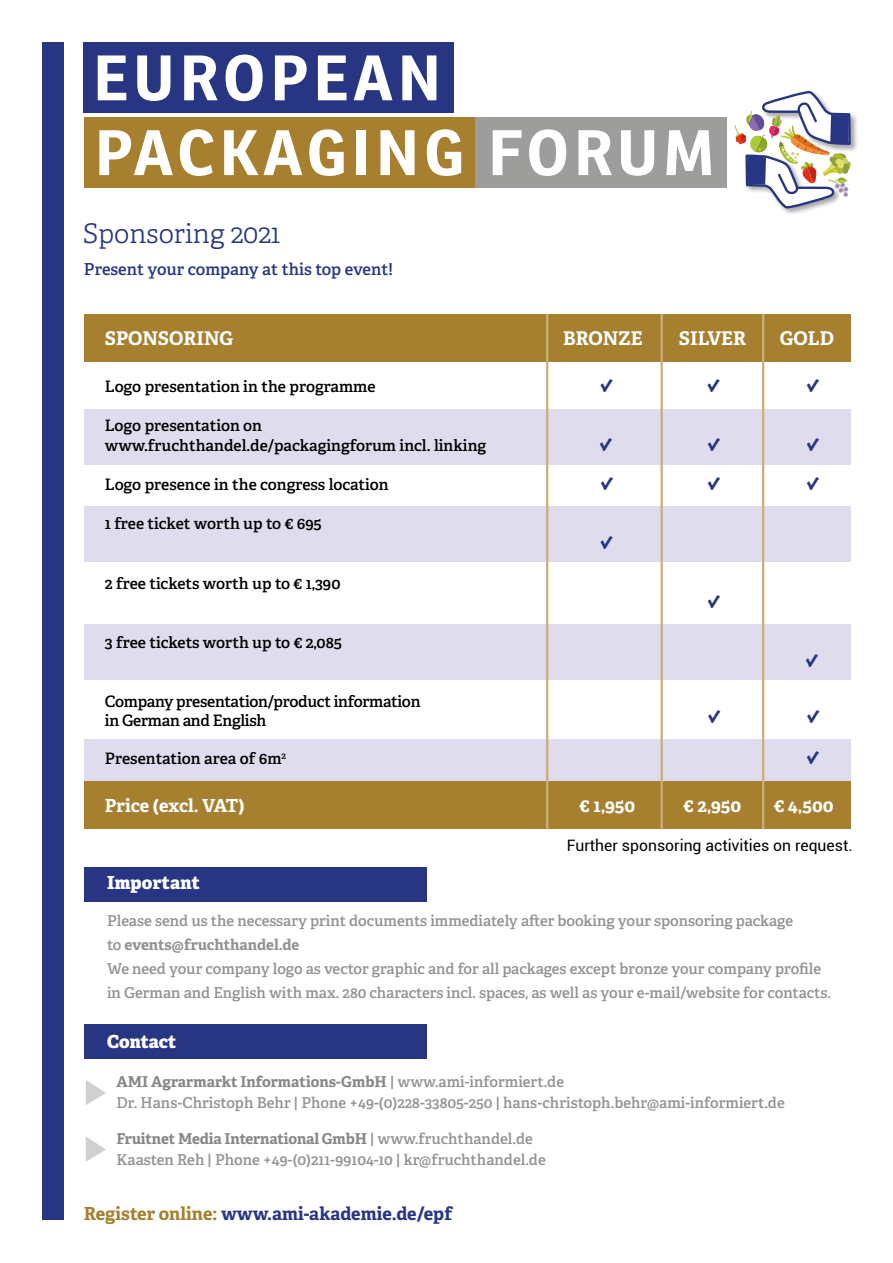
<style>
.page{position:relative;width:893px;height:1263px;background:#fff}
.page>*{position:absolute;margin:0;border:0;box-sizing:border-box;transform-origin:0 0}
.t1{font:700 62.4px/79.5px "Ronnia";letter-spacing:.08em;color:#fff}
.t2{font:100 27px "Marker Felt";color:#283583}
.t3{font:300 27px "Adelle";color:#283583}
.t4{font:700 18.9px "Adelle";color:#fff}
.t5{font:700 18px "Adelle";color:#283583}
.t6{font:700 18px "Adelle";letter-spacing:-.005em;color:#fff}
.t7{font:800 18px "Adelle";letter-spacing:.005em;color:#fff}
.t8{font:600 16.5px "Adelle";letter-spacing:-.005em;color:#283583}
.t9{font:600 15.75px/19.6px "Adelle";letter-spacing:-.005em;color:#000}
.t10{font:15.75px "Roboto";color:#000}
.t11{font:600 15px/24px "Adelle";letter-spacing:-.005em;color:#929292}
.s1{font-weight:700}
.s2{font-weight:700;color:#878787}
.s3{color:#a6802f}
</style>
<div class="page">
<div style="left:43px;top:43px;width:21px;height:1177px;background:#283583"></div>
<div style="left:84px;top:1025px;width:342px;height:34px;background:#283583"></div>
<div style="left:84px;top:867px;width:342px;height:34px;background:#283583"></div>
<div style="left:84px;top:314px;width:766px;height:48px;background:#a6802f"></div>
<div style="left:84px;top:409px;width:766px;height:55px;background:#dedced"></div>
<div style="left:84px;top:739px;width:766px;height:42px;background:#dedced"></div>
<div style="left:84px;top:624px;width:766px;height:56px;background:#dedced"></div>
<div style="left:84px;top:507px;width:766px;height:55px;background:#dedced"></div>
<div style="left:84px;top:781px;width:766px;height:48px;background:#a6802f"></div>
<hr style="left:546px;top:314px;width:2px;height:515px;background:#cbaf7c">
<hr style="left:660px;top:314px;width:3px;height:515px;background:#cbaf7c">
<hr style="left:762px;top:314px;width:2px;height:515px;background:#cbaf7c">
<div style="left:84px;top:118px;width:391px;height:70px;background:#a6802f"></div>
<div style="left:475px;top:118px;width:251px;height:70px;background:#9d9d9c"></div>
<div style="left:84px;top:43px;width:370px;height:70px;background:#283583"></div>
<div style="left:761px;top:90px;width:97px;height:63px;background:#000;opacity:.35"></div>
<svg style="left:734px;top:90px;width:118px;height:385px"></svg>
<svg style="left:86px;top:1080px;width:20px;height:25px"></svg>
<svg style="left:86px;top:1137px;width:20px;height:25px"></svg>
<h1 class="t1" style="left:93px;top:38px;width:621px">EUROPEAN<br>PACKAGING FORUM</h1>
<h2 class="t3" style="left:83px;top:217px;width:199px">Sponsoring 2021</h2>
<p class="t8" style="left:84px;top:258px;width:310px">Present your company at this top event!</p>
<p class="t4" style="left:105px;top:326px;width:130px">SPONSORING</p>
<p class="t4" style="left:563px;top:326px;width:81px">BRONZE</p>
<p class="t4" style="left:679px;top:326px;width:69px">SILVER</p>
<p class="t4" style="left:780px;top:326px;width:55px">GOLD</p>
<p class="t9" style="left:105px;top:376px;width:272px">Logo presentation in the programme</p>
<h2 class="t2" style="left:600px;top:360px;width:14px">√</h2>
<h2 class="t2" style="left:707px;top:360px;width:14px">√</h2>
<h2 class="t2" style="left:806px;top:360px;width:14px">√</h2>
<p class="t9" style="left:105px;top:416px;width:383px">Logo presentation on www.fruchthandel.de/packagingforum incl. linking</p>
<h2 class="t2" style="left:599px;top:419px;width:14px">√</h2>
<h2 class="t2" style="left:707px;top:419px;width:14px">√</h2>
<h2 class="t2" style="left:806px;top:419px;width:14px">√</h2>
<p class="t9" style="left:105px;top:475px;width:285px">Logo presence in the congress location</p>
<h2 class="t2" style="left:600px;top:458px;width:14px">√</h2>
<h2 class="t2" style="left:707px;top:458px;width:14px">√</h2>
<h2 class="t2" style="left:806px;top:458px;width:14px">√</h2>
<p class="t9" style="left:105px;top:514px;width:218px">1 free ticket worth up to € 695</p>
<h2 class="t2" style="left:600px;top:517px;width:14px">√</h2>
<p class="t9" style="left:105px;top:573px;width:237px">2 free tickets worth up to € 1,390</p>
<h2 class="t2" style="left:707px;top:577px;width:14px">√</h2>
<p class="t9" style="left:105px;top:632px;width:239px">3 free tickets worth up to € 2,085</p>
<p class="t9" style="left:105px;top:691px;width:317px">Company presentation/product information in German and English</p>
<h2 class="t2" style="left:805px;top:635px;width:14px">√</h2>
<h2 class="t2" style="left:708px;top:692px;width:14px">√</h2>
<h2 class="t2" style="left:807px;top:692px;width:14px">√</h2>
<p class="t9" style="left:105px;top:749px;width:183px">Presentation area of 6m<sup>2</sup></p>
<h2 class="t2" style="left:806px;top:733px;width:14px">√</h2>
<p class="t6" style="left:105px;top:794px;width:141px">Price (excl. VAT)</p>
<p class="t6" style="left:580px;top:794px;width:57px">€ 1,950</p>
<p class="t6" style="left:684px;top:794px;width:59px">€ 2,950</p>
<p class="t6" style="left:774px;top:794px;width:61px">€ 4,500</p>
<p class="t10" style="left:567px;top:834px;width:287px">Further sponsoring activities on request.</p>
<p class="t7" style="left:107px;top:871px;width:94px">Important</p>
<p class="t11" style="left:107px;top:909px;width:725px">Please send us the necessary print documents immediately after booking your sponsoring package<br>to <span class="s1">events@fruchthandel.de<br></span>We need your company logo as vector graphic and for all packages except bronze your company profile in German and English with max. 280 characters incl. spaces, as well as your e-mail/website for contacts.</p>
<p class="t7" style="left:107px;top:1030px;width:71px">Contact</p>
<p class="t11" style="left:116px;top:1071px;width:670px;line-height:21px"><span class="s2">AMI Agrarmarkt Informations-GmbH</span> | www.ami-informiert.de<br>Dr. Hans-Christoph Behr | Phone +49-(0)228-33805-250 | hans-christoph.behr@ami-informiert.de</p>
<p class="t11" style="left:116px;top:1128px;width:431px;line-height:21px"><span class="s2">Fruitnet Media International GmbH</span> | www.fruchthandel.de<br>Kaasten Reh | Phone +49-(0)211-99104-10 | kr@fruchthandel.de</p>
<p class="t5" style="left:84px;top:1202px;width:370px"><span class="s3">Register online:</span> www.ami-akademie.de/epf</p>
</div>
